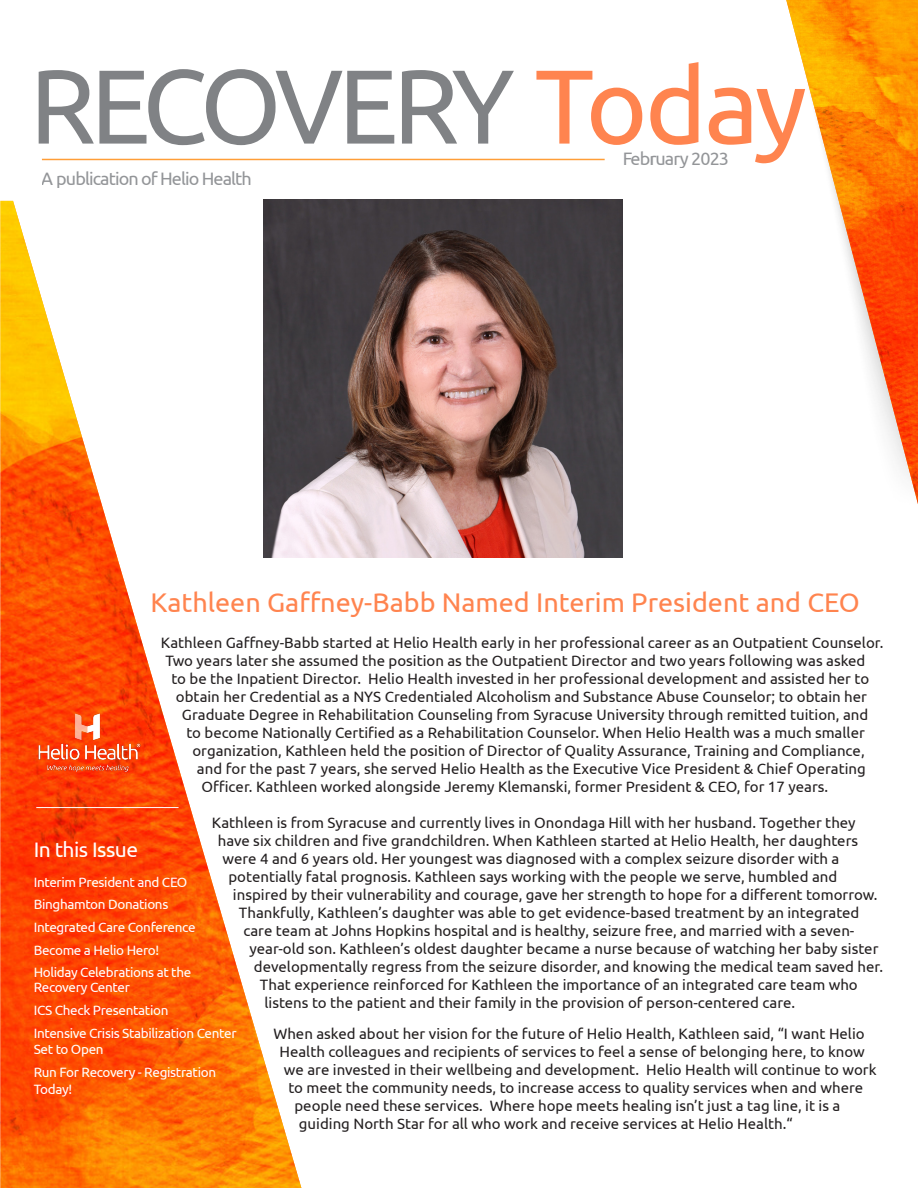
<style>
.page{position:relative;width:918px;height:1188px;background:#fff}
.page>*{position:absolute;margin:0;border:0;box-sizing:border-box;transform-origin:0 0}
.t1{font:105px "Ubuntu";letter-spacing:-.05em;color:#808285}
.t2{font:27px "Ubuntu";color:#ff844f}
.t3{font:21px "Ubuntu";letter-spacing:-.025em;color:#fff}
.t4{font:18px "Ubuntu";letter-spacing:-.05em;color:#939598}
.t5{font:15px "Ubuntu";color:#231f20}
.t6{font:13.5px/16.5px "Ubuntu";letter-spacing:-.025em;color:#fff}
.s1{color:#ff844f}
</style>
<div class="page">
<img style="left:0;top:201px;width:301px;height:987px">
<img style="left:786px;top:0;width:132px;height:504px">
<hr style="left:36px;top:807px;width:143px;height:1px;background:#fff">
<img style="left:36px;top:713px;width:109px;height:69px">
<hr style="left:42px;top:159px;width:563px;height:1px;background:#ff9e38">
<img style="left:263px;top:200px;width:360px;height:357px">
<p class="t1" style="left:30px;top:43px;width:779px">RECOVERY <span class="s1">Today</span></p>
<p class="t4" style="left:622px;top:147px;width:108px">February 2023</p>
<p class="t4" style="left:42px;top:167px;width:211px">A publication of Helio Health</p>
<p class="t2" style="left:150px;top:586px;width:711px">Kathleen Gaffney-Babb Named Interim President and CEO</p>
<p class="t5" style="left:161px;top:633px;width:724px">Kathleen Gaffney-Babb started at Helio Health early in her professional career as an Outpatient Counselor.</p>
<p class="t5" style="left:165px;top:651px;width:701px">Two years later she assumed the position as the Outpatient Director and two years following was asked</p>
<p class="t5" style="left:171px;top:669px;width:699px">to be the Inpatient Director. Helio Health invested in her professional development and assisted her to</p>
<p class="t5" style="left:176px;top:687px;width:693px">obtain her Credential as a NYS Credentialed Alcoholism and Substance Abuse Counselor; to obtain her</p>
<p class="t5" style="left:182px;top:705px;width:688px">Graduate Degree in Rehabilitation Counseling from Syracuse University through remitted tuition, and</p>
<p class="t5" style="left:186px;top:723px;width:680px">to become Nationally Certified as a Rehabilitation Counselor. When Helio Health was a much smaller</p>
<p class="t5" style="left:192px;top:741px;width:674px">organization, Kathleen held the position of Director of Quality Assurance, Training and Compliance,</p>
<p class="t5" style="left:197px;top:759px;width:670px">and for the past 7 years, she served Helio Health as the Executive Vice President &amp; Chief Operating</p>
<p class="t5" style="left:201px;top:777px;width:628px">Officer. Kathleen worked alongside Jeremy Klemanski, former President &amp; CEO, for 17 years.</p>
<p class="t5" style="left:212px;top:813px;width:645px">Kathleen is from Syracuse and currently lives in Onondaga Hill with her husband. Together they</p>
<p class="t5" style="left:218px;top:831px;width:642px">have six children and five grandchildren. When Kathleen started at Helio Health, her daughters</p>
<p class="t5" style="left:222px;top:849px;width:618px">were 4 and 6 years old. Her youngest was diagnosed with a complex seizure disorder with a</p>
<p class="t5" style="left:228px;top:867px;width:610px">potentially fatal prognosis. Kathleen says working with the people we serve, humbled and</p>
<p class="t5" style="left:233px;top:885px;width:646px">inspired by their vulnerability and courage, gave her strength to hope for a different tomorrow.</p>
<p class="t5" style="left:239px;top:903px;width:622px">Thankfully, Kathleen’s daughter was able to get evidence-based treatment by an integrated</p>
<p class="t5" style="left:243px;top:921px;width:612px">care team at Johns Hopkins hospital and is healthy, seizure free, and married with a seven-</p>
<p class="t5" style="left:249px;top:939px;width:630px">year-old son. Kathleen’s oldest daughter became a nurse because of watching her baby sister</p>
<p class="t5" style="left:254px;top:957px;width:631px">developmentally regress from the seizure disorder, and knowing the medical team saved her.</p>
<p class="t5" style="left:260px;top:975px;width:599px">That experience reinforced for Kathleen the importance of an integrated care team who</p>
<p class="t5" style="left:264px;top:993px;width:532px">listens to the patient and their family in the provision of person-centered care.</p>
<p class="t5" style="left:273px;top:1025px;width:593px">When asked about her vision for the future of Helio Health, Kathleen said, “I want Helio</p>
<p class="t5" style="left:279px;top:1043px;width:587px">Health colleagues and recipients of services to feel a sense of belonging here, to know</p>
<p class="t5" style="left:284px;top:1061px;width:594px">we are invested in their wellbeing and development. Helio Health will continue to work</p>
<p class="t5" style="left:288px;top:1079px;width:576px">to meet the community needs, to increase access to quality services when and where</p>
<p class="t5" style="left:294px;top:1097px;width:547px">people need these services. Where hope meets healing isn’t just a tag line, it is a</p>
<p class="t5" style="left:299px;top:1115px;width:495px">guiding North Star for all who work and receive services at Helio Health.“</p>
<p class="t3" style="left:34px;top:836px;width:106px">In this Issue</p>
<p class="t6" style="left:34px;top:873px;width:155px">Interim President and CEO</p>
<p class="t6" style="left:34px;top:896px;width:136px">Binghamton Donations</p>
<p class="t6" style="left:34px;top:919px;width:164px">Integrated Care Conference</p>
<p class="t6" style="left:34px;top:942px;width:127px">Become a Helio Hero!</p>
<p class="t6" style="left:34px;top:963px;width:159px">Holiday Celebrations at the</p>
<p class="t6" style="left:34px;top:979px;width:98px">Recovery Center</p>
<p class="t6" style="left:34px;top:1001px;width:136px">ICS Check Presentation</p>
<p class="t6" style="left:34px;top:1024px;width:204px">Intensive Crisis Stabilization Center<br>Set to Open</p>
<p class="t6" style="left:34px;top:1064px;width:184px">Run For Recovery - Registration<br>Today!</p>
</div>
